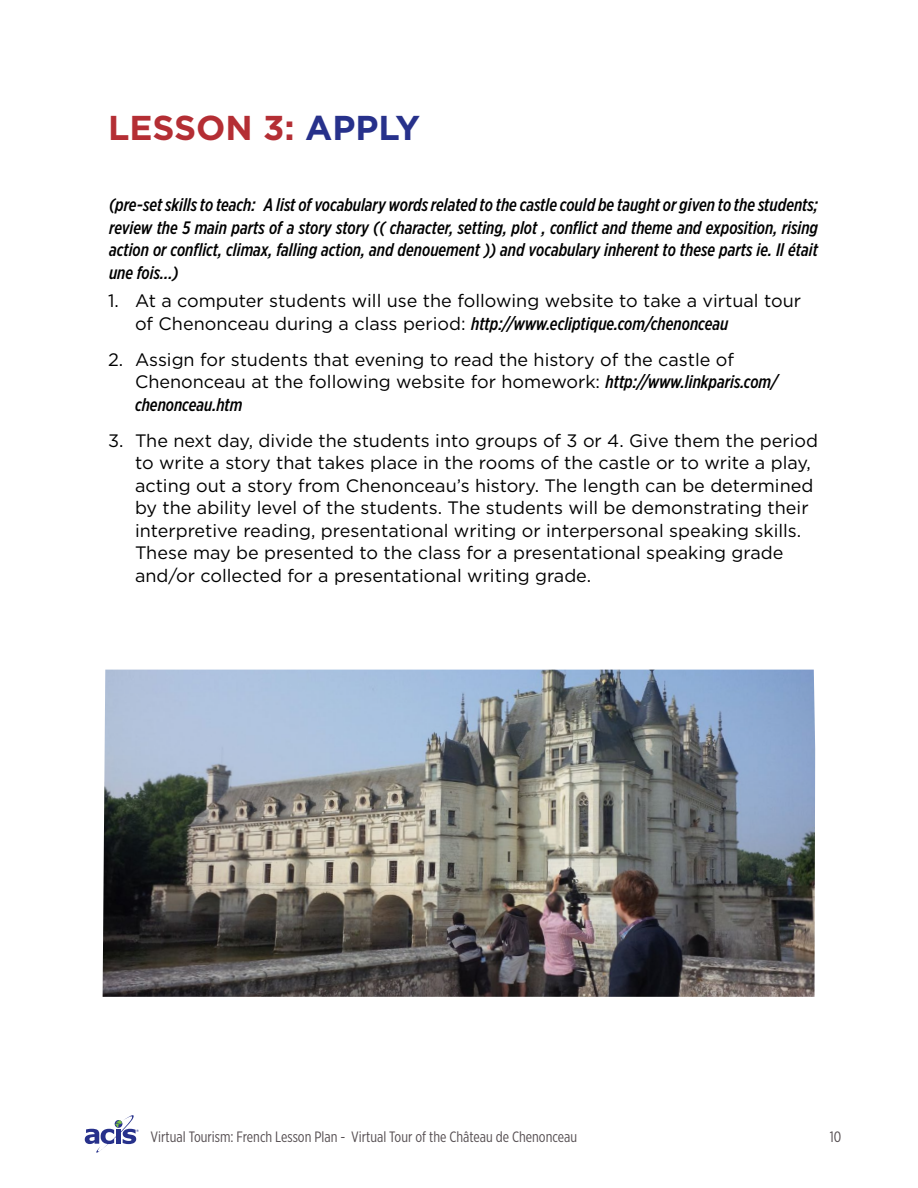
<style>
.page{position:relative;width:918px;height:1188px;background:#fff}
.page>*{position:absolute;margin:0;border:0;box-sizing:border-box;transform-origin:0 0}
.t1{font:700 34.5px "Gotham";color:#b42e34}
.t2{font:18px/22.5px "Gotham";color:#000}
.t3{font:italic 500 18px/22.5px "Gotham X Narrow";color:#000;text-align:justify}
.t4{font:15px "Gotham X Narrow";color:#564f52}
.s1{color:#27318b}
.s2{font-family:"Gotham";font-weight:400;font-style:normal}
.s3{font-family:"Gotham X Narrow";font-weight:500;font-style:italic}
</style>
<div class="page">
<svg style="left:85px;top:1115px;width:54px;height:38px"></svg>
<img style="left:103px;top:670px;width:712px;height:327px">
<h1 class="t1" style="left:108px;top:105px;width:314px">LESSON 3: <span class="s1">APPLY</span></h1>
<p class="t3" style="left:109px;top:193px;width:711px">(pre-set skills to teach: A list of vocabulary words related to the castle could be taught or given to the students; review the 5 main parts of a story story (( character, setting, plot , conflict and theme and exposition, rising action or conflict, climax, falling action, and denouement )) and vocabulary inherent to these parts ie. Il était une fois…)</p>
<p class="t2" style="left:108px;top:289px;width:695px">1. At a computer students will use the following website to take a virtual tour</p>
<p class="t3" style="left:135px;top:312px;width:595px"><span class="s2">of Chenonceau during a class period:</span> http://www.ecliptique.com/chenonceau</p>
<p class="t2" style="left:135px;top:348px;width:645px;text-indent:-27px">2. Assign for students that evening to read the history of the castle of<br>Chenonceau at the following website for homework: <span class="s3">http://www.linkparis.com/</span></p>
<p class="t3" style="left:135px;top:393px;width:109px">chenonceau.htm</p>
<p class="t2" style="left:135px;top:429px;width:685px;text-indent:-27px">3. The next day, divide the students into groups of 3 or 4. Give them the period to write a story that takes place in the rooms of the castle or to write a play, acting out a story from Chenonceau’s history. The length can be determined by the ability level of the students. The students will be demonstrating their interpretive reading, presentational writing or interpersonal speaking skills.<br>These may be presented to the class for a presentational speaking grade and/or collected for a presentational writing grade.</p>
<p class="t4" style="left:151px;top:1128px;width:428px">Virtual Tourism: French Lesson Plan - Virtual Tour of the Château de Chenonceau</p>
<p class="t4" style="left:830px;top:1128px;width:13px">10</p>
</div>
